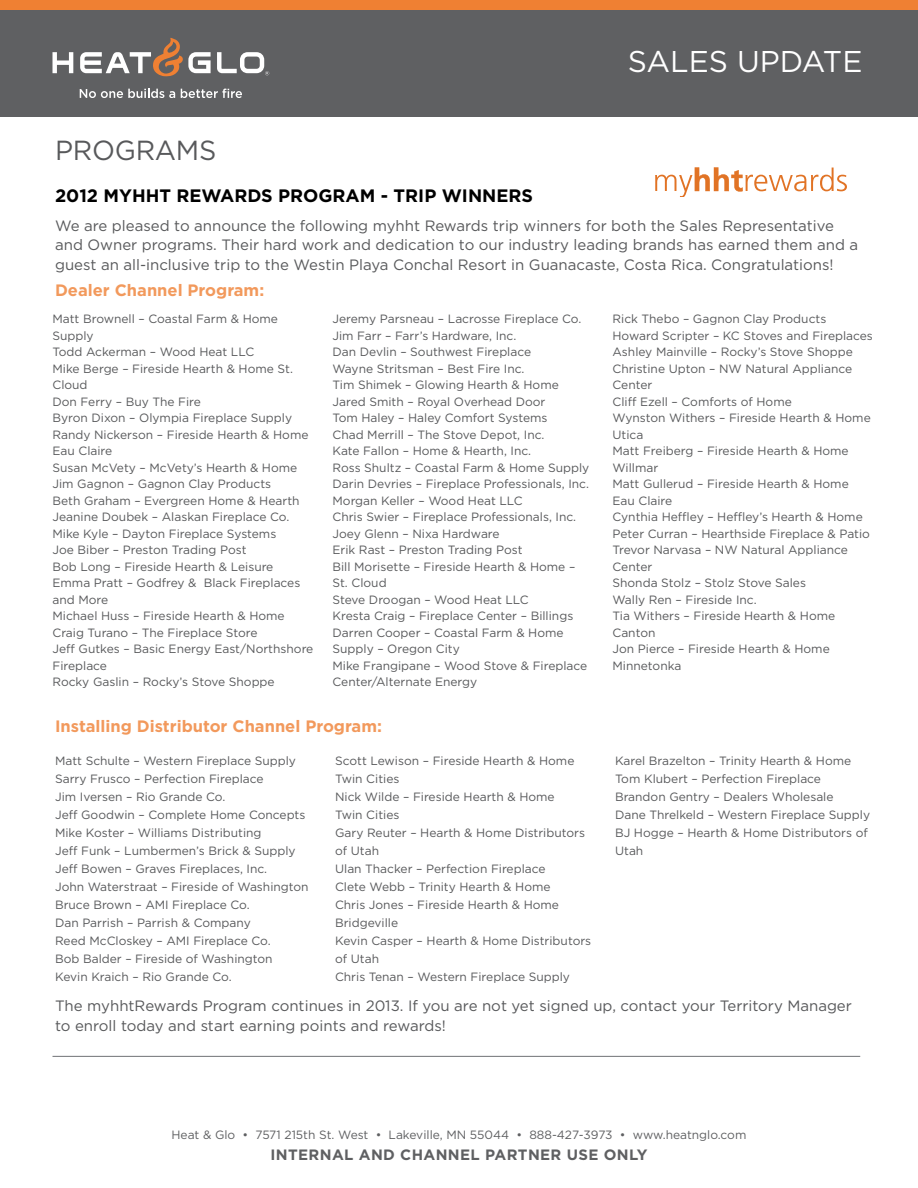
<style>
.page{position:relative;width:918px;height:1188px;background:#fff}
.page>*{position:absolute;margin:0;border:0;box-sizing:border-box;transform-origin:0 0}
.t1{font:30px "Gotham";color:#fff}
.t2{font:27.6px "Gotham";color:#58595b}
.t3{font:700 18px "Gotham";color:#000}
.t4{font:700 16.5px "Gotham";color:#f2995c}
.t5{font:15px/19.5px "Gotham";color:#58595b}
.t6{font:700 15px "Gotham";letter-spacing:.025em;color:#5f6062}
.t7{font:12px/16.5px "Gotham";color:#58595b}
.t8{font:12px "Gotham";color:#5f6062}
</style>
<div class="page">
<div style="left:0;top:0;width:918px;height:116px;background:#5f6062"></div>
<div style="left:0;top:0;width:918px;height:10px;background:#ef8033"></div>
<svg style="left:53px;top:52px;width:20px;height:21px"></svg>
<svg style="left:80px;top:38px;width:131px;height:38px"></svg>
<svg style="left:80px;top:89px;width:95px;height:9px"></svg>
<svg style="left:181px;top:89px;width:61px;height:9px"></svg>
<svg style="left:217px;top:52px;width:52px;height:23px"></svg>
<hr style="left:52px;top:1056px;width:808px;height:1px;background:#808285">
<svg style="left:655px;top:167px;width:192px;height:29px"></svg>
<h1 class="t1" style="left:628px;top:45px;width:236px">Sales Update</h1>
<h2 class="t2" style="left:55px;top:135px;width:163px">programs</h2>
<h3 class="t3" style="left:55px;top:185px;width:479px">2012 MYHHT REWARDS PROGRAM - TRIP WINNERS</h3>
<p class="t5" style="left:55px;top:215px;width:805px">We are pleased to announce the following myhht Rewards trip winners for both the Sales Representative and Owner programs. Their hard work and dedication to our industry leading brands has earned them and a guest an all-inclusive trip to the Westin Playa Conchal Resort in Guanacaste, Costa Rica. Congratulations!</p>
<h3 class="t4" style="left:55px;top:281px;width:211px">DEALER CHANNEL PROGRAM:</h3>
<p class="t7" style="left:52px;top:311px;width:262px">Matt Brownell – Coastal Farm &amp; Home<br>Supply<br>Todd Ackerman – Wood Heat LLC<br>Mike Berge – Fireside Hearth &amp; Home St.<br>Cloud<br>Don Ferry – Buy The Fire<br>Byron Dixon – Olympia Fireplace Supply<br>Randy N ickerson – Fireside Hearth &amp; Home<br>Eau Claire<br>Susan McVety – McVety’s Hearth &amp; Home<br>Jim Gagnon – Gagnon Clay Products<br>Beth Graham – Evergreen Home &amp; Hearth<br>Jeanine Doubek – Alaskan Fireplace Co.<br>Mike Kyle – Dayton Fireplace Systems<br>Joe Biber – Preston Trading Post<br>Bob Long – Fireside Hearth &amp; Leisure<br>Emma Pratt – Godfrey &amp; Black Fireplaces and More<br>Michael Huss – Fireside Hearth &amp; Home<br>Craig Turano – The Fireplace Store<br>Jeff Gutkes – Basic Energy East/N orthshore<br>Fireplace<br>Rocky Gaslin – Rocky’s Stove Shoppe</p>
<p class="t7" style="left:333px;top:311px;width:258px">Jeremy Parsneau – Lacrosse Fireplace Co.<br>Jim Farr – Farr’s Hardware, I nc.<br>Dan Devlin – Southwest Fireplace<br>Wayne Stritsman – Best Fire I nc.<br>Tim Shimek – Glowing Hearth &amp; Home Jared Smith – Royal Overhead Door<br>Tom Haley – Haley Comfort Systems<br>Chad Merrill – The Stove Depot, I nc.<br>Kate Fallon – Home &amp; Hearth, I nc.<br>Ross Shultz – Coastal Farm &amp; Home Supply Darin Devries – Fireplace Professionals, I nc.<br>Morgan Keller – Wood Heat LLC<br>Chris Swier – Fireplace Professionals, I nc.<br>Joey Glenn – N ixa Hardware<br>E rik Rast – Preston Trading Post<br>Bill Morisette – Fireside Hearth &amp; Home – St. Cloud<br>Steve D roogan – Wood Heat LLC<br>Kresta Craig – Fireplace Center – Billings Darren Cooper – Coastal Farm &amp; Home Supply – Oregon City<br>Mike Frangipane – Wood Stove &amp; Fireplace Center/Alternate Energy</p>
<p class="t7" style="left:613px;top:311px;width:262px">Rick Thebo – Gagnon Clay Products<br>Howard Scripter – KC Stoves and Fireplaces<br>Ashley Mainville – Rocky’s Stove Shoppe<br>Christine U pton – NW Natural Appliance<br>Center<br>Cliff Ezell – Comforts of Home<br>Wynston Withers – Fireside Hearth &amp; Home<br>Utica<br>Matt Freiberg – Fireside Hearth &amp; Home<br>Willmar<br>Matt Gullerud – Fireside Hearth &amp; Home<br>Eau Claire<br>Cynthia Heffley – Heffley’s Hearth &amp; Home<br>Peter Curran – Hearthside Fireplace &amp; Patio<br>Trevor Narvasa – NW Natural Appliance<br>Center<br>Shonda Stolz – Stolz Stove Sales<br>Wally Ren – Fireside I nc.<br>Tia Withers – Fireside Hearth &amp; Home<br>Canton<br>Jon Pierce – Fireside Hearth &amp; Home<br>Minnetonka</p>
<h3 class="t4" style="left:55px;top:716px;width:328px">I NSTALLING DISTRIBUTOR CHANNEL PROGRAM:</h3>
<p class="t7" style="left:55px;top:751px;width:255px;line-height:18px">Matt Schulte – Western Fireplace Supply Sarry Frusco – Perfection Fireplace<br>Jim Iversen – Rio Grande Co.<br>Jeff Goodwin – Complete Home Concepts Mike Koster – Williams Distributing<br>Jeff Funk – Lumbermen’s Brick &amp; Supply Jeff Bowen – Graves Fireplaces, I nc.<br>John Waterstraat – Fireside of Washington Bruce Brown – AMI Fireplace Co.<br>Dan Parrish – Parrish &amp; Company<br>Reed McCloskey – AMI Fireplace Co.<br>Bob Balder – Fireside of Washington<br>Kevin Kraich – Rio Grande Co.</p>
<p class="t7" style="left:335px;top:751px;width:258px;line-height:18px">Scott Lewison – Fireside Hearth &amp; Home<br>Twin Cities<br>N ick Wilde – Fireside Hearth &amp; Home<br>Twin Cities<br>Gary Reuter – Hearth &amp; Home Distributors of Utah<br>U lan Thacker – Perfection Fireplace<br>Clete Webb – Trinity Hearth &amp; Home<br>Chris Jones – Fireside Hearth &amp; Home<br>Bridgeville<br>Kevin Casper – Hearth &amp; Home Distributors of Utah<br>Chris Tenan – Western Fireplace Supply</p>
<p class="t7" style="left:615px;top:751px;width:257px;line-height:18px">Karel Brazelton – Trinity Hearth &amp; Home<br>Tom Klubert – Perfection Fireplace<br>Brandon Gentry – Dealers Wholesale<br>Dane Threlkeld – Western Fireplace Supply<br>BJ Hogge – Hearth &amp; Home Distributors of<br>Utah</p>
<p class="t5" style="left:55px;top:996px;width:798px">The myhhtRewards Program continues in 2013. If you are not yet signed up, contact your Territory Manager to enroll today and start earning points and rewards!</p>
<p class="t8" style="left:172px;top:1128px;width:576px">Heat &amp; Glo • 7571 215th St. West • Lakeville, MN 55044 • 888-427-3973 • www.heatnglo.com</p>
<p class="t6" style="left:270px;top:1146px;width:379px">INTERNAL AND CHANNEL PARTNER USE ONLY</p>
</div>
